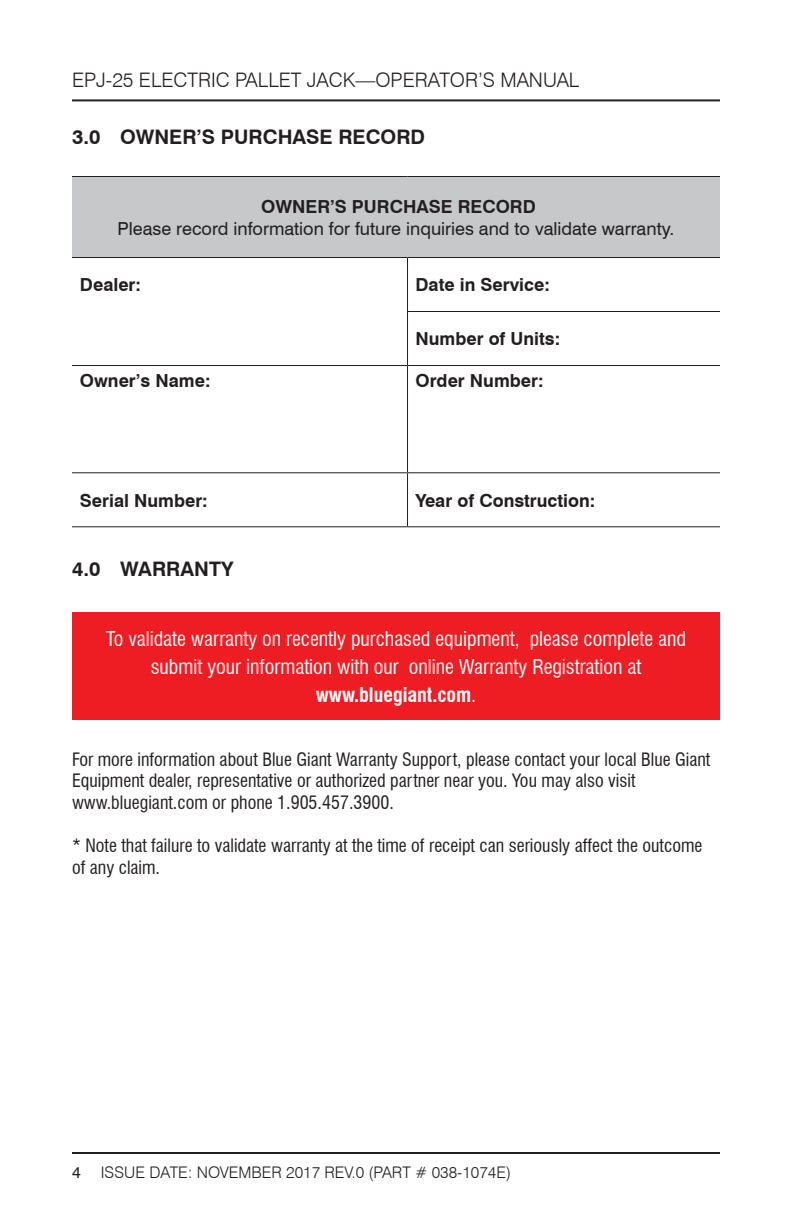
<style>
.page{position:relative;width:792px;height:1224px;background:#fff}
.page>*{position:absolute;margin:0;border:0;box-sizing:border-box;transform-origin:0 0}
.t1{font:condensed 20px/28px "Swiss 721 BT";color:#fff;text-align:center}
.t2{font:300 20px "Swiss 721 BT";color:#231f20}
.t3{font:700 20px "Swiss 721 BT";color:#231f20}
.t4{font:condensed 18px/21.6px "Swiss 721 BT";color:#231f20}
.t5{font:700 18px "Swiss 721 BT";color:#231f20}
.t6{font:18px "Swiss 721 BT";color:#231f20}
.t7{font:300 16px "Swiss 721 BT";color:#231f20}
.t8{font:16px "Swiss 721 BT";color:#231f20}
.s1{font-weight:700}
</style>
<div class="page">
<hr style="left:72px;top:99px;width:648px;height:2px;background:#231f20">
<hr style="left:72px;top:1152px;width:648px;height:2px;background:#231f20">
<div style="left:72px;top:612px;width:648px;height:108px;background:#ee1d23"></div>
<div style="left:72px;top:176px;width:648px;height:82px;background:#c7c8ca"></div>
<hr style="left:72px;top:176px;width:336px;height:1px;background:#231f20">
<hr style="left:408px;top:176px;width:312px;height:1px;background:#231f20">
<hr style="left:72px;top:257px;width:336px;height:1px;background:#231f20">
<hr style="left:408px;top:257px;width:312px;height:1px;background:#231f20">
<hr style="left:407px;top:311px;width:313px;height:1px;background:#231f20">
<hr style="left:72px;top:365px;width:336px;height:1px;background:#231f20">
<hr style="left:408px;top:365px;width:312px;height:1px;background:#231f20">
<hr style="left:72px;top:472px;width:336px;height:1px;background:#231f20">
<hr style="left:408px;top:472px;width:312px;height:1px;background:#231f20">
<hr style="left:72px;top:526px;width:336px;height:1px;background:#231f20">
<hr style="left:408px;top:526px;width:312px;height:1px;background:#231f20">
<hr style="left:407px;top:258px;width:1px;height:53px;background:#231f20">
<hr style="left:407px;top:312px;width:1px;height:53px;background:#231f20">
<hr style="left:407px;top:366px;width:1px;height:106px;background:#231f20">
<hr style="left:407px;top:473px;width:1px;height:53px;background:#231f20">
<p class="t2" style="left:72px;top:68px;width:509px">EPJ-25 ELECTRIC PALLET JACK—OPERATOR’S MANUAL</p>
<p class="t3" style="left:72px;top:125px;width:355px">3.0 OWNER’S PURCHASE RECORD</p>
<p class="t5" style="left:261px;top:196px;width:276px">OWNER’S PURCHASE RECORD</p>
<p class="t6" style="left:118px;top:217px;width:558px">Please record information for future inquiries and to validate warranty.</p>
<p class="t5" style="left:80px;top:274px;width:63px">Dealer:</p>
<p class="t5" style="left:416px;top:274px;width:136px">Date in Service:</p>
<p class="t5" style="left:416px;top:328px;width:146px">Number of Units:</p>
<p class="t5" style="left:80px;top:370px;width:132px">Owner’s Name:</p>
<p class="t5" style="left:416px;top:370px;width:130px">Order Number:</p>
<p class="t5" style="left:80px;top:489px;width:129px">Serial Number:</p>
<p class="t5" style="left:416px;top:489px;width:181px">Year of Construction:</p>
<p class="t3" style="left:72px;top:557px;width:163px">4.0 WARRANTY</p>
<p class="t1" style="left:106px;top:624px;width:582px">To validate warranty on recently purchased equipment, please complete and submit your information with our online Warranty Registration at <span class="s1">www.bluegiant.com</span>.</p>
<p class="t4" style="left:72px;top:748px;width:640px">For more information about Blue Giant Warranty Support, please contact your local Blue Giant<br>Equipment dealer, representative or authorized partner near you. You may also visit www.bluegiant.com or phone 1.905.457.3900.</p>
<p class="t4" style="left:72px;top:835px;width:632px">* Note that failure to validate warranty at the time of receipt can seriously affect the outcome of any claim.</p>
<p class="t8" style="left:72px;top:1163px;width:10px">4</p>
<p class="t7" style="left:101px;top:1163px;width:412px">ISSUE DATE: NOVEMBER 2017 REV.0 (PART # 038-1074E)</p>
</div>
